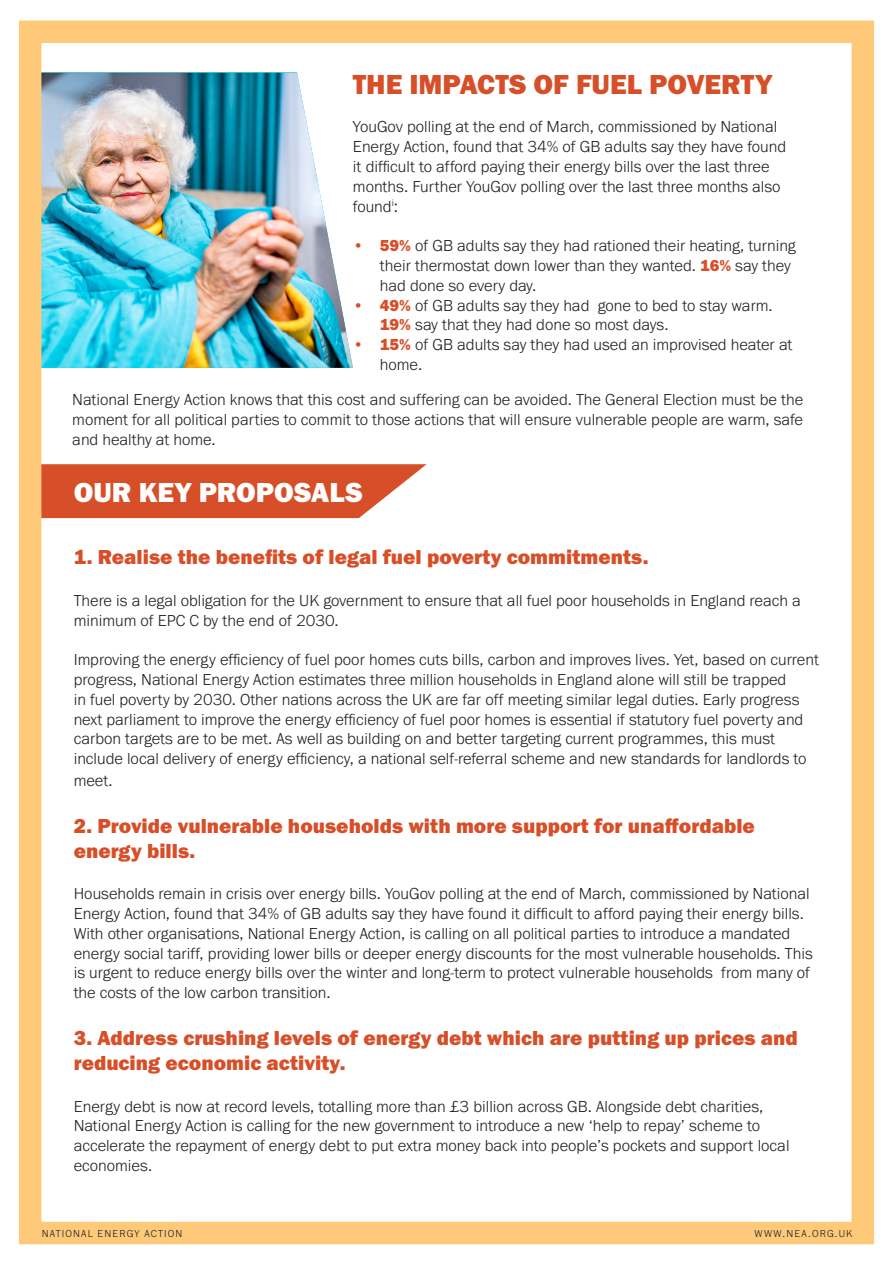
<style>
.page{position:relative;width:893px;height:1263px;background:#fff}
.page>*{position:absolute;margin:0;border:0;box-sizing:border-box;transform-origin:0 0}
.t1{font:28.5px "Franklin Gothic URW Hea";color:#d74f28}
.t2{font:28.5px "Franklin Gothic URW Hea";color:#fff}
.t3{font:21px/25.2px "Franklin Gothic URW Hea";color:#d74f28}
.t4{font:300 16.5px/19.8px "Franklin Gothic URW";color:#231f20}
.t5{font:300 10.5px "Franklin Gothic URW";letter-spacing:.11em;color:#231f20}
.s1{font-family:"Franklin Gothic URW Hea";font-weight:400;color:#d74f28}
</style>
<div class="page">
<img style="left:42px;top:73px;width:311px;height:295px">
<svg style="left:42px;top:464px;width:385px;height:54px;background:#da5e3a"></svg>
<div style="left:19px;top:21px;width:855px;height:1223px;border:22px solid #feca79"></div>
<p class="t1" style="left:353px;top:66px;width:421px">THE IMPACTS OF FUEL POVERTY</p>
<p class="t4" style="left:353px;top:117px;width:435px">YouGov polling at the end of March, commissioned by National Energy Action, found that 34% of GB adults say they have found it difficult to afford paying their energy bills over the last three months. Further YouGov polling over the last three months also found<sup>i</sup>:</p>
<p class="t4" style="left:380px;top:235px;width:417px;text-indent:-27px"><span class="s1">• 59%</span> of GB adults say they had rationed their heating, turning their thermostat down lower than they wanted. <span class="s1">16%</span> say they had done so every day.</p>
<p class="t4" style="left:380px;top:295px;width:394px;text-indent:-27px"><span class="s1">• 49%</span> of GB adults say they had gone to bed to stay warm.<br><span class="s1">19%</span> say that they had done so most days.</p>
<p class="t4" style="left:380px;top:334px;width:414px;text-indent:-27px"><span class="s1">• 15%</span> of GB adults say they had used an improvised heater at home.</p>
<p class="t4" style="left:72px;top:390px;width:732px;text-align:justify">National Energy Action knows that this cost and suffering can be avoided. The General Election must be the moment for all political parties to commit to those actions that will ensure vulnerable people are warm, safe and healthy at home.</p>
<p class="t2" style="left:74px;top:474px;width:290px">OUR KEY PROPOSALS</p>
<p class="t3" style="left:74px;top:544px;width:576px">1. Realise the benefits of legal fuel poverty commitments.</p>
<p class="t4" style="left:74px;top:590px;width:729px">There is a legal obligation for the UK government to ensure that all fuel poor households in England reach a minimum of EPC C by the end of 2030.</p>
<p class="t4" style="left:74px;top:649px;width:747px">Improving the energy efficiency of fuel poor homes cuts bills, carbon and improves lives. Yet, based on current progress, National Energy Action estimates three million households in England alone will still be trapped<br>in fuel poverty by 2030. Other nations across the UK are far off meeting similar legal duties. Early progress next parliament to improve the energy efficiency of fuel poor homes is essential if statutory fuel poverty and carbon targets are to be met. As well as building on and better targeting current programmes, this must include local delivery of energy efficiency, a national self-referral scheme and new standards for landlords to</p>
<p class="t4" style="left:74px;top:770px;width:40px">meet.</p>
<p class="t3" style="left:74px;top:812px;width:683px">2. Provide vulnerable households with more support for unaffordable energy bills.</p>
<p class="t4" style="left:74px;top:883px;width:741px">Households remain in crisis over energy bills. YouGov polling at the end of March, commissioned by National Energy Action, found that 34% of GB adults say they have found it difficult to afford paying their energy bills.<br>With other organisations, National Energy Action, is calling on all political parties to introduce a mandated energy social tariff, providing lower bills or deeper energy discounts for the most vulnerable households. This is urgent to reduce energy bills over the winter and long-term to protect vulnerable households from many of the costs of the low carbon transition.</p>
<p class="t3" style="left:74px;top:1025px;width:726px">3. Address crushing levels of energy debt which are putting up prices and reducing economic activity.</p>
<p class="t4" style="left:74px;top:1096px;width:717px">Energy debt is now at record levels, totalling more than £3 billion across GB. Alongside debt charities, National Energy Action is calling for the new government to introduce a new ‘help to repay’ scheme to accelerate the repayment of energy debt to put extra money back into people’s pockets and support local economies.</p>
<p class="t5" style="left:42px;top:1227px;width:142px">NATIONAL ENERGY ACTION</p>
<p class="t5" style="left:754px;top:1227px;width:100px">WWW.NEA.ORG.UK</p>
</div>
